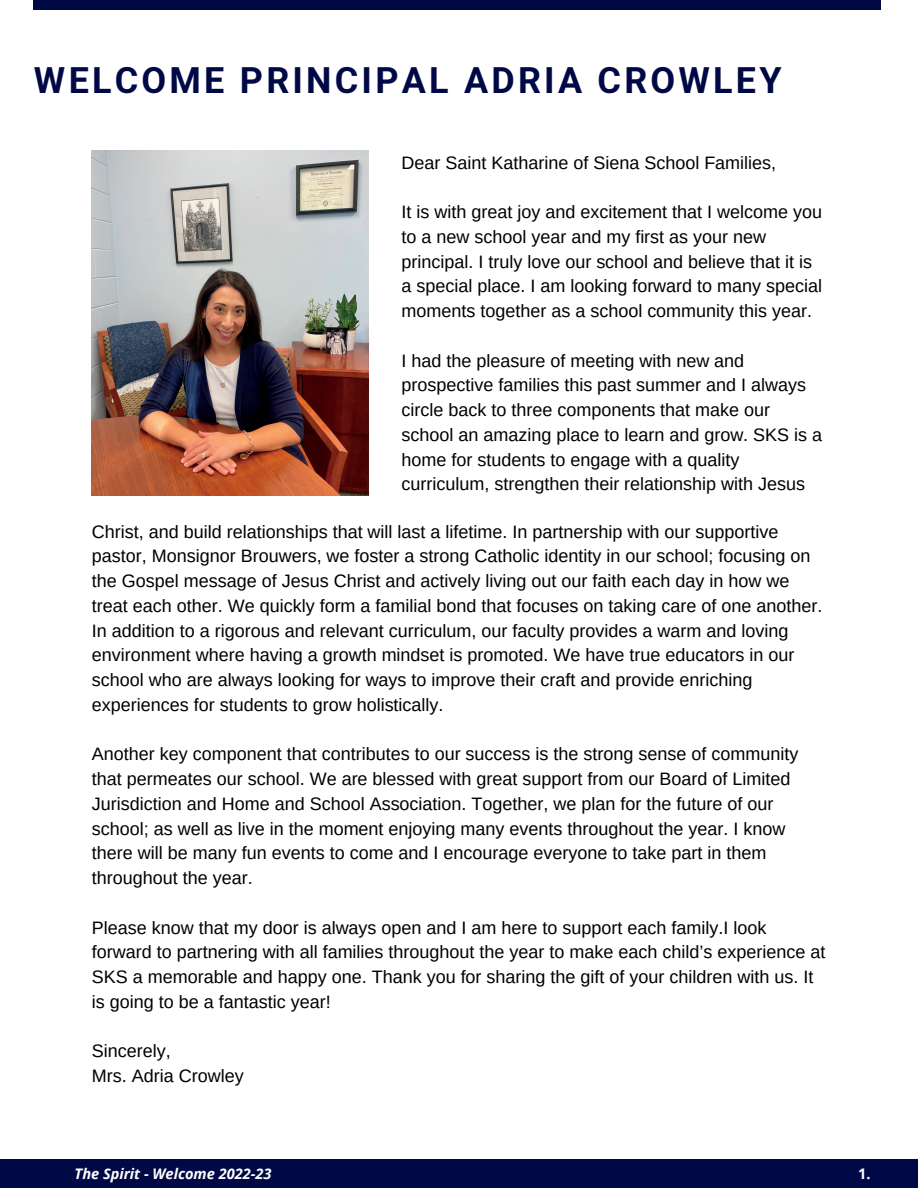
<style>
.page{position:relative;width:918px;height:1188px;background:#fff}
.page>*{position:absolute;margin:0;border:0;box-sizing:border-box;transform-origin:0 0}
.t1{font:700 36px "Mardoto";letter-spacing:.09em;color:#000946}
.t2{font:18px/24.8px "Arimo";color:#000}
.t3{font:italic 700 14.55px "Open Sans";color:#fff}
.t4{font:700 14.55px "Open Sans";color:#fff}
</style>
<div class="page">
<div style="left:0;top:1160px;width:918px;height:28px;background:#000946"></div>
<div style="left:34px;top:0;width:847px;height:10px;background:#000946"></div>
<img style="left:92px;top:151px;width:277px;height:344px">
<h1 class="t1" style="left:34px;top:59px;width:749px">WELCOME PRINCIPAL ADRIA CROWLEY</h1>
<p class="t2" style="left:401px;top:150px;width:376px">Dear Saint Katharine of Siena School Families,</p>
<p class="t2" style="left:401px;top:200px;width:422px">It is with great joy and excitement that I welcome you to a new school year and my first as your new principal. I truly love our school and believe that it is a special place. I am looking forward to many special moments together as a school community this year.</p>
<p class="t2" style="left:401px;top:348px;width:422px">I had the pleasure of meeting with new and prospective families this past summer and I always circle back to three components that make our school an amazing place to learn and grow. SKS is a home for students to engage with a quality curriculum, strengthen their relationship with Jesus</p>
<p class="t2" style="left:92px;top:519px;width:732px">Christ, and build relationships that will last a lifetime. In partnership with our supportive pastor, Monsignor Brouwers, we foster a strong Catholic identity in our school; focusing on the Gospel message of Jesus Christ and actively living out our faith each day in how we treat each other. We quickly form a familial bond that focuses on taking care of one another.<br>In addition to a rigorous and relevant curriculum, our faculty provides a warm and loving environment where having a growth mindset is promoted. We have true educators in our school who are always looking for ways to improve their craft and provide enriching experiences for students to grow holistically.</p>
<p class="t2" style="left:92px;top:742px;width:708px">Another key component that contributes to our success is the strong sense of community that permeates our school. We are blessed with great support from our Board of Limited Jurisdiction and Home and School Association. Together, we plan for the future of our school; as well as live in the moment enjoying many events throughout the year. I know there will be many fun events to come and I encourage everyone to take part in them throughout the year.</p>
<p class="t2" style="left:92px;top:915px;width:735px">Please know that my door is always open and I am here to support each family.I look forward to partnering with all families throughout the year to make each child’s experience at SKS a memorable and happy one. Thank you for sharing the gift of your children with us. It is going to be a fantastic year!</p>
<p class="t2" style="left:92px;top:1039px;width:153px">Sincerely,<br>Mrs. Adria Crowley</p>
<p class="t3" style="left:75px;top:1164px;width:198px">The Spirit - Welcome 2022-23</p>
<p class="t4" style="left:858px;top:1164px;width:14px">1.</p>
</div>
